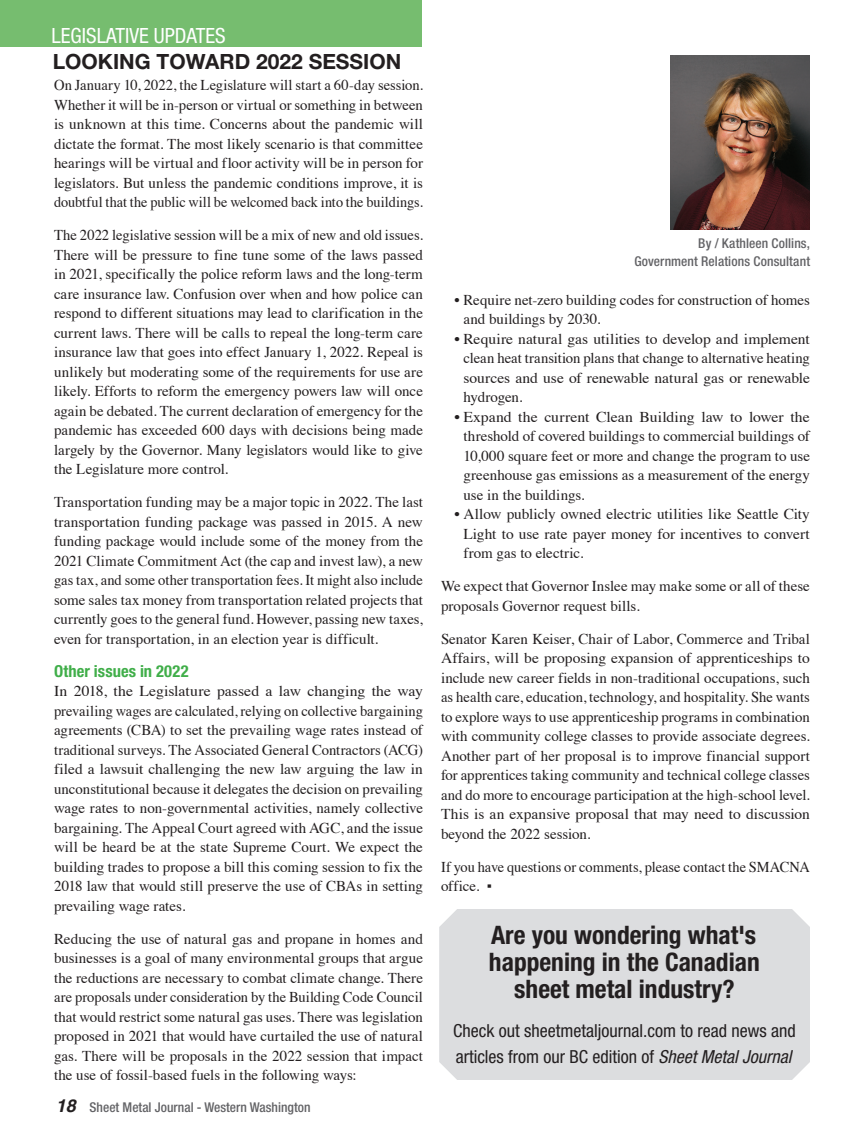
<style>
.page{position:relative;width:864px;height:1134px;background:#fff}
.page>*{position:absolute;margin:0;border:0;box-sizing:border-box;transform-origin:0 0}
.t1{font:700 condensed 25.5px/27px "Helvetica Neue LT Std";color:#231f20;text-align:center}
.t2{font:700 21px "Helvetica Neue LT Std";color:#231f20}
.t3{font:condensed 21px "Helvetica Neue LT Std";color:#fff}
.t4{font:condensed 18px/25.5px "Helvetica Neue LT Std";color:#231f20}
.t5{font:700 condensed 16.5px "Helvetica Neue LT Std";letter-spacing:.005em;color:#40ae49}
.t6{font:15px/19.5px "Times";color:#231f20;text-align:justify}
.t7{font:15px/19.5px "Times";color:#231f20;text-align:justify;scale:1.05 1}
.t8{font:15px/19.5px "Times";color:#231f20;text-align:justify;scale:1.04 1}
.t9{font:15px/19.5px "Times";color:#231f20;scale:.96 1}
.t10{font:500 condensed 13.5px/18px "Helvetica Neue LT Std";letter-spacing:.005em;color:#636366;text-align:right}
.s1{font-family:"Helvetica";font-weight:700;font-style:italic;font-stretch:normal;font-size:18px;color:#231f20}
.s2{font-family:"Times New Roman"}
.s3{font-style:italic}
</style>
<div class="page">
<div style="left:0;top:0;width:422px;height:47px;background:#76bd6f"></div>
<img style="left:670px;top:56px;width:139px;height:174px">
<div style="left:439px;top:909px;width:371px;height:171px;background:#dcdddf"></div>
<h2 class="t3" style="left:52px;top:23px;width:176px">LEGISLATIVE UPDATES</h2>
<h2 class="t2" style="left:53px;top:49px;width:350px">LOOKING TOWARD 2022 SESSION</h2>
<p class="t6" style="left:54px;top:74px;width:371px">On January 10, 2022, the Legislature will start a 60-day session.<br>Whether it will be in-person or virtual or something in between is unknown at this time. Concerns about the pandemic will dictate the format. The most likely scenario is that committee hearings will be virtual and floor activity will be in person for legislators. But unless the pandemic conditions improve, it is doubtful that the public will be welcomed back into the buildings.</p>
<p class="t6" style="left:54px;top:224px;width:371px">The 2022 legislative session will be a mix of new and old issues.<br>There will be pressure to fine tune some of the laws passed in 2021, specifically the police reform laws and the long-term care insurance law. Confusion over when and how police can respond to different situations may lead to clarification in the current laws. There will be calls to repeal the long-term care insurance law that goes into effect January 1, 2022. Repeal is unlikely but moderating some of the requirements for use are likely. Efforts to reform the emergency powers law will once again be debated. The current declaration of emergency for the pandemic has exceeded 600 days with decisions being made largely by the Governor. Many legislators would like to give the Legislature more control.</p>
<p class="t6" style="left:54px;top:491px;width:371px">Transportation funding may be a major topic in 2022. The last transportation funding package was passed in 2015. A new funding package would include some of the money from the 2021 Climate Commitment Act (the cap and invest law), a new gas tax, and some other transportation fees. It might also include some sales tax money from transportation related projects that currently goes to the general fund. However, passing new taxes, even for transportation, in an election year is difficult.</p>
<p class="t5" style="left:54px;top:661px;width:136px">Other issues in 2022</p>
<p class="t7" style="left:54px;top:680px;width:353px">In 2018, the Legislature passed a law changing the way prevailing wages are calculated, relying on collective bargaining agreements (CBA) to set the prevailing wage rates instead of traditional surveys. The Associated General Contractors (ACG) filed a lawsuit challenging the new law arguing the law in unconstitutional because it delegates the decision on prevailing wage rates to non-governmental activities, namely collective bargaining. The Appeal Court agreed with AGC, and the issue will be heard be at the state Supreme Court. We expect the building trades to propose a bill this coming session to fix the 2018 law that would still preserve the use of CBAs in setting prevailing wage rates.</p>
<p class="t6" style="left:54px;top:927px;width:371px">Reducing the use of natural gas and propane in homes and businesses is a goal of many environmental groups that argue the reductions are necessary to combat climate change. There are proposals under consideration by the Building Code Council that would restrict some natural gas uses. There was legislation proposed in 2021 that would have curtailed the use of natural gas. There will be proposals in the 2022 session that impact the use of fossil-based fuels in the following ways:</p>
<p class="t10" style="left:56px;top:1098px;width:256px"><span class="s1">18</span> Sheet Metal Journal - Western Washington</p>
<p class="t10" style="left:634px;top:234px;width:177px">By / Kathleen Collins,<br>Government Relations Consultant</p>
<p class="t6" style="left:464px;top:289px;width:348px;text-indent:-9px">• Require net-zero building codes for construction of homes and buildings by 2030.</p>
<p class="t8" style="left:464px;top:328px;width:335px;text-indent:-9px">• Require natural gas utilities to develop and implement clean heat transition plans that change to alternative heating sources and use of renewable natural gas or renewable hydrogen.</p>
<p class="t7" style="left:464px;top:406px;width:332px;text-indent:-9px">• Expand the current Clean Building law to lower the threshold of covered buildings to commercial buildings of 10,000 square feet or more and change the program to use greenhouse gas emissions as a measurement of the energy use in the buildings.</p>
<p class="t6" style="left:464px;top:503px;width:348px;text-indent:-9px">• Allow publicly owned electric utilities like Seattle City Light to use rate payer money for incentives to convert from gas to electric.</p>
<p class="t6" style="left:441px;top:575px;width:370px">We expect that Governor Inslee may make some or all of these proposals Governor request bills.</p>
<p class="t6" style="left:441px;top:628px;width:371px">Senator Karen Keiser, Chair of Labor, Commerce and Tribal Affairs, will be proposing expansion of apprenticeships to include new career fields in non-traditional occupations, such as health care, education, technology, and hospitality. She wants to explore ways to use apprenticeship programs in combination with community college classes to provide associate degrees.<br>Another part of her proposal is to improve financial support for apprentices taking community and technical college classes and do more to encourage participation at the high-school level.<br>This is an expansive proposal that may need to discussion beyond the 2022 session.</p>
<p class="t9" style="left:441px;top:856px;width:386px">If you have questions or comments, please contact the SMACNA office. <span class="s2">▪</span></p>
<h1 class="t1" style="left:489px;top:921px;width:272px">Are you wondering what's happening in the Canadian sheet metal industry?</h1>
<p class="t4" style="left:453px;top:1018px;width:344px">Check out sheetmetaljournal.com to read news and articles from our BC edition of <span class="s3">Sheet Metal Journal</span></p>
</div>
